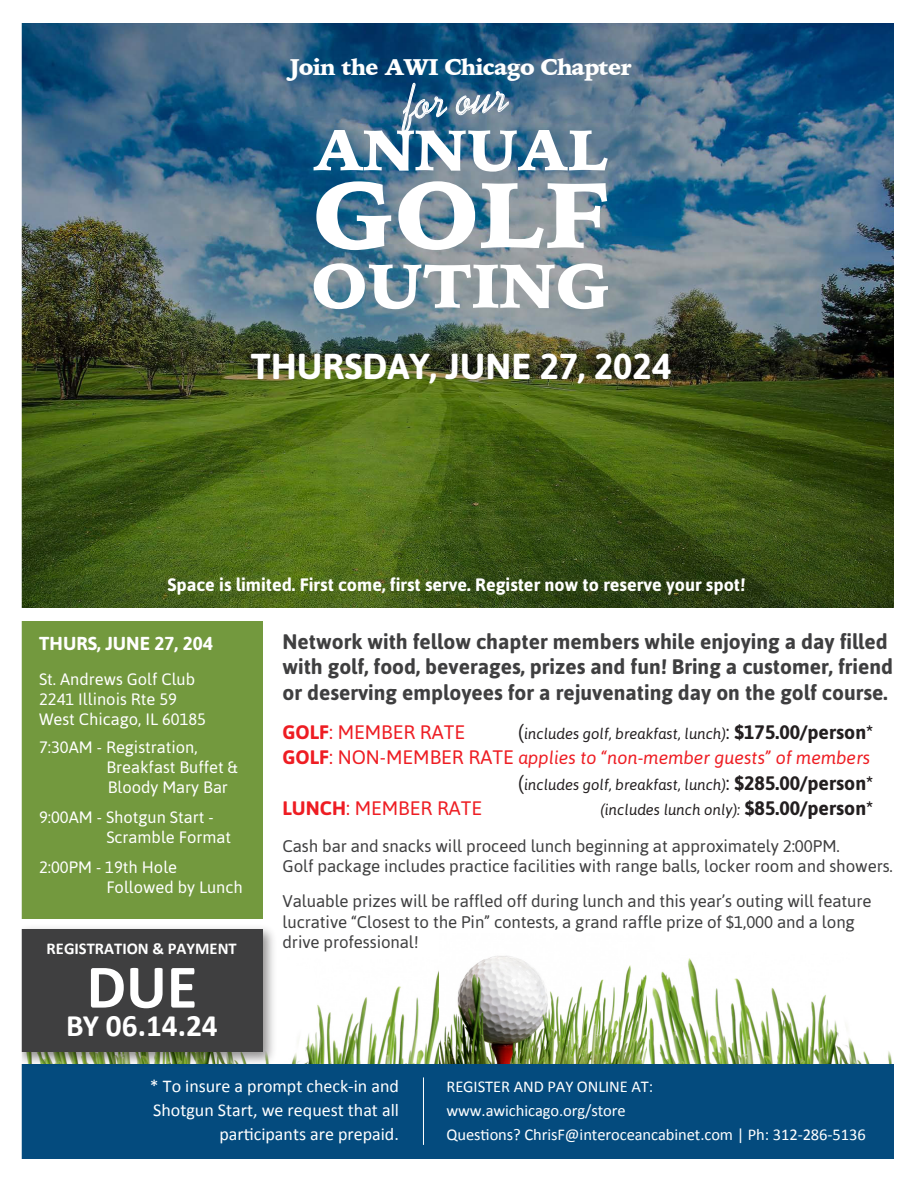
<style>
.page{position:relative;width:918px;height:1188px;background:#fff}
.page>*{position:absolute;margin:0;border:0;box-sizing:border-box;transform-origin:0 0}
.t1{font:900 93.15px "Iowan Old Style";color:#fff}
.t2{font:700 62.55px "Calibri";color:#fff}
.t3{font:900 62.1px "Iowan Old Style";color:#fff}
.t4{font:900 57.3px "Iowan Old Style";color:#fff}
.t5{font:48px "Kaufmann";color:#fff;scale:.94 1}
.t6{font:700 36px "Asap";color:#fff}
.t7{font:700 31.35px "Calibri";color:#fff}
.t8{font:900 22.5px "Iowan Old Style";letter-spacing:-.035em;color:#fff}
.t9{font:700 21px/25.2px "Asap";color:#3f3f40}
.t10{font:19.5px "Asap";color:#ee1d23}
.t11{font:700 18.75px "Asap";color:#fff}
.t12{font:18px/24px "Calibri";color:#fff;text-align:right}
.t13{font:700 18px "Asap";color:#fff}
.t14{font:italic 18px "Asap";color:#ee1d23}
.t15{font:16.8px/20.2px "Asap";letter-spacing:-.005em;color:#3f3f40}
.t16{font:16.5px/19.8px "Asap";color:#fff}
.t17{font:16.5px/24px "Calibri";letter-spacing:-.005em;color:#fff}
.t18{font:700 16.5px "Calibri";color:#fff}
.t19{font:italic 15px "Asap";color:#231f20}
.s1{font-weight:700}
.s2{font-style:normal;font-size:19.5px}
.s3{font-weight:700;font-style:normal;font-size:19.5px}
</style>
<div class="page">
<img style="left:21px;top:23px;width:873px;height:1136px">
<h3 class="t8" style="left:290px;top:52px;width:343px">Join the AWI Chicago Chapter</h3>
<h3 class="t5" style="left:403px;top:71px;width:113px;rotate:-5deg">for our</h3>
<h3 class="t4" style="left:314px;top:112px;width:296px">ANNUAL</h3>
<h1 class="t1" style="left:313px;top:153px;width:298px">GOLF</h1>
<h3 class="t3" style="left:311px;top:244px;width:301px">OUTING</h3>
<h3 class="t6" style="left:251px;top:345px;width:422px">THURSDAY, JUNE 27, 2024</h3>
<p class="t13" style="left:167px;top:574px;width:580px">Space is limited. First come, first serve. Register now to reserve your spot!</p>
<p class="t11" style="left:39px;top:633px;width:175px">THURS, JUNE 27, 204</p>
<p class="t16" style="left:39px;top:669px;width:169px">St. Andrews Golf Club<br>2241 Illinois Rte 59<br>West Chicago, IL 60185</p>
<p class="t16" style="left:106px;top:737px;width:133px;text-indent:-67px">7:30AM - Registration,<br>Breakfast Buffet &amp;<br>Bloody Mary Bar</p>
<p class="t16" style="left:106px;top:807px;width:126px;text-indent:-67px">9:00AM - Shotgun Start -<br>Scramble Format</p>
<p class="t16" style="left:106px;top:857px;width:138px;text-indent:-67px">2:00PM - 19th Hole<br>Followed by Lunch</p>
<p class="t18" style="left:47px;top:938px;width:192px">REGISTRATION &amp; PAYMENT</p>
<h2 class="t2" style="left:87px;top:947px;width:112px">DUE</h2>
<h3 class="t7" style="left:66px;top:1006px;width:153px">BY 06.14.24</h3>
<p class="t9" style="left:283px;top:629px;width:612px">Network with fellow chapter members while enjoying a day filled with golf, food, beverages, prizes and fun! Bring a customer, friend or deserving employees for a rejuvenating day on the golf course.</p>
<p class="t10" style="left:283px;top:720px;width:184px"><span class="s1">GOLF</span>: MEMBER RATE</p>
<p class="t19" style="left:518px;top:725px;width:357px"><span class="s2">(</span>includes golf, breakfast, lunch)<span class="s2">:</span> <span class="s3">$175.00/person*</span></p>
<p class="t14" style="left:283px;top:747px;width:589px"><span class="s3">GOLF</span><span class="s2">: NON-MEMBER RATE</span> applies to “non-member guests” of members</p>
<p class="t19" style="left:518px;top:776px;width:357px"><span class="s2">(</span>includes golf, breakfast, lunch)<span class="s2">:</span> <span class="s3">$285.00/person*</span></p>
<p class="t10" style="left:283px;top:797px;width:201px"><span class="s1">LUNCH</span>: MEMBER RATE</p>
<p class="t19" style="left:600px;top:801px;width:275px">(includes lunch only): <span class="s3">$85.00/person*</span></p>
<p class="t15" style="left:283px;top:836px;width:612px">Cash bar and snacks will proceed lunch beginning at approximately 2:00PM.<br>Golf package includes practice facilities with range balls, locker room and showers.</p>
<p class="t15" style="left:283px;top:891px;width:591px">Valuable prizes will be raffled off during lunch and this year’s outing will feature lucrative “Closest to the Pin” contests, a grand raffle prize of $1,000 and a long drive professional!</p>
<p class="t12" style="left:150px;top:1074px;width:251px">* To insure a prompt check-in and<br>Shotgun Start, we request that all participants are prepaid.</p>
<p class="t17" style="left:446px;top:1074px;width:421px">REGISTER AND PAY ONLINE AT:<br>www.awichicago.org/store<br>Questions? ChrisF@interoceancabinet.com | Ph: 312-286-5136</p>
</div>
